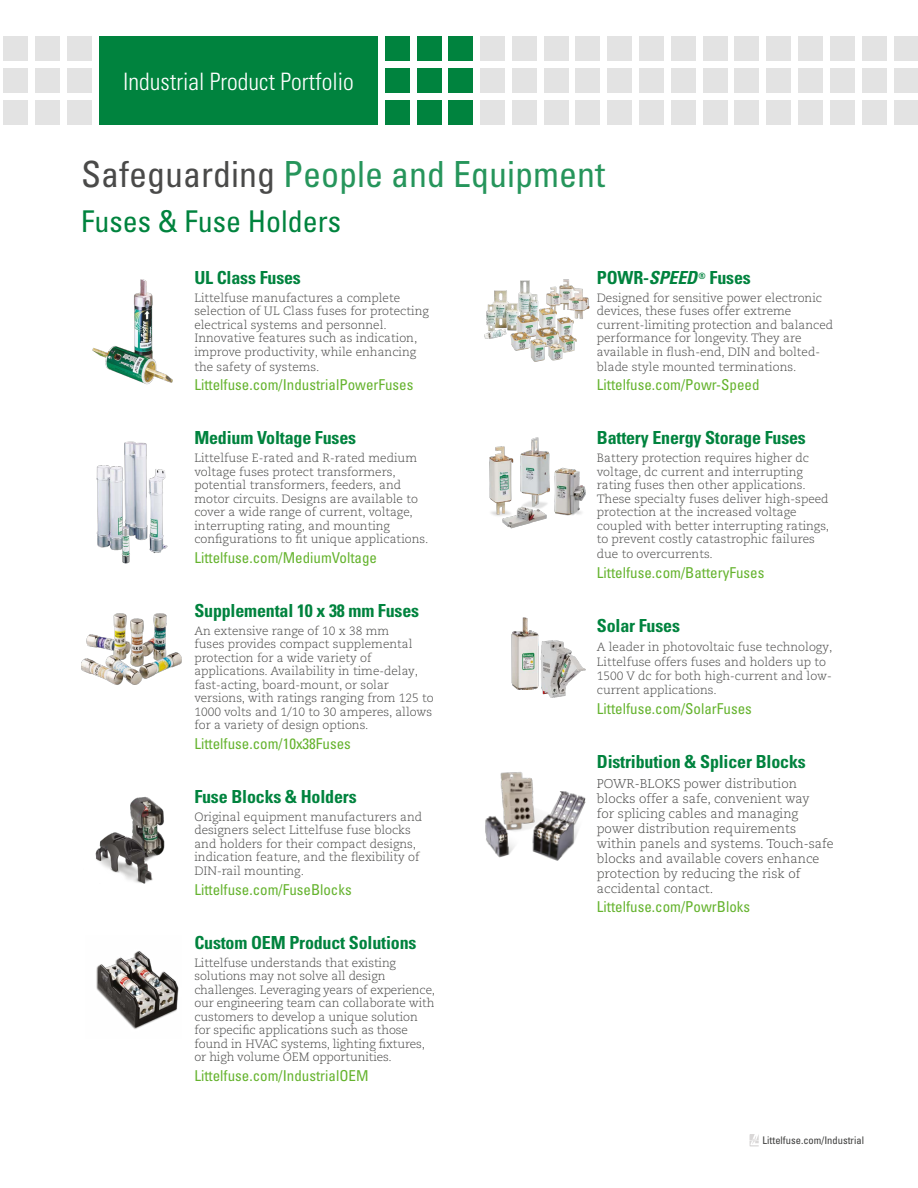
<style>
.page{position:relative;width:918px;height:1188px;background:#fff}
.page>*{position:absolute;margin:0;border:0;box-sizing:border-box;transform-origin:0 0}
.t1{font:condensed 36px "Univers LT Std";color:#26955b}
.t2{font:condensed 30px "Univers LT Std";color:#00833e}
.t3{font:300 condensed 24px "Univers LT Std";color:#fff}
.product_description{font:700 condensed 18px "Univers LT Std";letter-spacing:-.01em;color:#00833e}
.product_description-2{font:condensed 15px "Univers LT Std";color:#65b32e}
.Product_intro{font:300 12.75px/15px "Caecilia LT Pro 45";color:#4a4a49}
.Product_intro-2{font:300 12px/13.5px "Caecilia LT Pro 45";color:#4a4a49}
.FSS{font:condensed 10.5px "Univers LT Std";color:#3c3c3b}
.s1{color:#4a4a49}
.s2{font-style:italic}
</style>
<div class="page">
<div style="left:67px;top:36px;width:25px;height:25px;background:#e3e3e3"></div>
<div style="left:99px;top:36px;width:279px;height:89px;background:#00833e"></div>
<div style="left:385px;top:36px;width:24px;height:25px;background:#00833e"></div>
<div style="left:385px;top:68px;width:24px;height:25px;background:#00833e"></div>
<div style="left:385px;top:100px;width:24px;height:25px;background:#00833e"></div>
<div style="left:417px;top:36px;width:24px;height:25px;background:#00833e"></div>
<div style="left:417px;top:68px;width:24px;height:25px;background:#00833e"></div>
<div style="left:417px;top:100px;width:24px;height:25px;background:#00833e"></div>
<div style="left:449px;top:36px;width:24px;height:25px;background:#00833e"></div>
<div style="left:449px;top:68px;width:24px;height:25px;background:#00833e"></div>
<div style="left:449px;top:100px;width:24px;height:25px;background:#00833e"></div>
<div style="left:480px;top:36px;width:25px;height:25px;background:#e3e3e3"></div>
<div style="left:4px;top:36px;width:24px;height:25px;background:#e3e3e3"></div>
<div style="left:480px;top:68px;width:25px;height:25px;background:#e3e3e3"></div>
<div style="left:4px;top:68px;width:24px;height:25px;background:#e3e3e3"></div>
<div style="left:480px;top:100px;width:25px;height:25px;background:#e3e3e3"></div>
<div style="left:4px;top:100px;width:24px;height:25px;background:#e3e3e3"></div>
<div style="left:512px;top:36px;width:25px;height:25px;background:#e3e3e3"></div>
<div style="left:36px;top:36px;width:24px;height:25px;background:#e3e3e3"></div>
<div style="left:512px;top:68px;width:25px;height:25px;background:#e3e3e3"></div>
<div style="left:36px;top:68px;width:24px;height:25px;background:#e3e3e3"></div>
<div style="left:512px;top:100px;width:25px;height:25px;background:#e3e3e3"></div>
<div style="left:36px;top:100px;width:24px;height:25px;background:#e3e3e3"></div>
<div style="left:544px;top:36px;width:24px;height:25px;background:#e3e3e3"></div>
<div style="left:544px;top:68px;width:24px;height:25px;background:#e3e3e3"></div>
<div style="left:67px;top:68px;width:25px;height:25px;background:#e3e3e3"></div>
<div style="left:544px;top:100px;width:24px;height:25px;background:#e3e3e3"></div>
<div style="left:67px;top:100px;width:25px;height:25px;background:#e3e3e3"></div>
<div style="left:576px;top:36px;width:24px;height:25px;background:#e3e3e3"></div>
<div style="left:576px;top:68px;width:24px;height:25px;background:#e3e3e3"></div>
<div style="left:576px;top:100px;width:24px;height:25px;background:#e3e3e3"></div>
<div style="left:608px;top:36px;width:24px;height:25px;background:#e3e3e3"></div>
<div style="left:608px;top:68px;width:24px;height:25px;background:#e3e3e3"></div>
<div style="left:608px;top:100px;width:24px;height:25px;background:#e3e3e3"></div>
<div style="left:639px;top:36px;width:25px;height:25px;background:#e3e3e3"></div>
<div style="left:639px;top:68px;width:25px;height:25px;background:#e3e3e3"></div>
<div style="left:639px;top:100px;width:25px;height:25px;background:#e3e3e3"></div>
<div style="left:671px;top:36px;width:24px;height:25px;background:#e3e3e3"></div>
<div style="left:671px;top:68px;width:24px;height:25px;background:#e3e3e3"></div>
<div style="left:671px;top:100px;width:24px;height:25px;background:#e3e3e3"></div>
<div style="left:703px;top:36px;width:24px;height:25px;background:#e3e3e3"></div>
<div style="left:703px;top:68px;width:24px;height:25px;background:#e3e3e3"></div>
<div style="left:703px;top:100px;width:24px;height:25px;background:#e3e3e3"></div>
<div style="left:735px;top:36px;width:24px;height:25px;background:#e3e3e3"></div>
<div style="left:735px;top:68px;width:24px;height:25px;background:#e3e3e3"></div>
<div style="left:735px;top:100px;width:24px;height:25px;background:#e3e3e3"></div>
<div style="left:767px;top:36px;width:24px;height:25px;background:#e3e3e3"></div>
<div style="left:767px;top:68px;width:24px;height:25px;background:#e3e3e3"></div>
<div style="left:767px;top:100px;width:24px;height:25px;background:#e3e3e3"></div>
<div style="left:798px;top:36px;width:25px;height:25px;background:#e3e3e3"></div>
<div style="left:798px;top:68px;width:25px;height:25px;background:#e3e3e3"></div>
<div style="left:798px;top:100px;width:25px;height:25px;background:#e3e3e3"></div>
<div style="left:830px;top:36px;width:24px;height:25px;background:#e3e3e3"></div>
<div style="left:830px;top:68px;width:24px;height:25px;background:#e3e3e3"></div>
<div style="left:830px;top:100px;width:24px;height:25px;background:#e3e3e3"></div>
<div style="left:862px;top:36px;width:24px;height:25px;background:#e3e3e3"></div>
<div style="left:894px;top:36px;width:24px;height:25px;background:#e3e3e3"></div>
<div style="left:862px;top:68px;width:24px;height:25px;background:#e3e3e3"></div>
<div style="left:894px;top:68px;width:24px;height:25px;background:#e3e3e3"></div>
<div style="left:862px;top:100px;width:24px;height:25px;background:#e3e3e3"></div>
<div style="left:894px;top:100px;width:24px;height:25px;background:#e3e3e3"></div>
<img style="left:92px;top:279px;width:81px;height:106px">
<img style="left:96px;top:441px;width:72px;height:123px">
<img style="left:81px;top:613px;width:101px;height:72px">
<img style="left:96px;top:951px;width:83px;height:78px">
<img style="left:95px;top:796px;width:70px;height:88px">
<img style="left:485px;top:772px;width:101px;height:89px">
<img style="left:484px;top:279px;width:106px;height:83px">
<img style="left:489px;top:437px;width:96px;height:92px">
<img style="left:541px;top:640px;width:45px;height:58px">
<img style="left:511px;top:617px;width:28px;height:72px">
<svg style="left:750px;top:1134px;width:9px;height:12px"></svg>
<h3 class="t3" style="left:123px;top:67px;width:232px">Industrial Product Portfolio</h3>
<p class="t1" style="left:81px;top:152px;width:525px"><span class="s1">Safeguarding</span> People and Equipment</p>
<p class="t2" style="left:81px;top:203px;width:261px">Fuses &amp; Fuse Holders</p>
<p class="product_description" style="left:194px;top:266px;width:108px">UL Class Fuses</p>
<p class="Product_intro-2" style="left:194px;top:291px;width:236px">Littelfuse manufactures a complete selection of UL Class fuses for protecting electrical systems and personnel.<br>Innovative features such as indication, improve productivity, while enhancing</p>
<p class="Product_intro-2" style="left:194px;top:360px;width:127px">the safety of systems.</p>
<p class="product_description-2" style="left:194px;top:375px;width:221px">Littelfuse.com/IndustrialPowerFuses</p>
<p class="product_description" style="left:194px;top:427px;width:163px">Medium Voltage Fuses</p>
<p class="Product_intro-2" style="left:194px;top:451px;width:236px">Littelfuse E-rated and R-rated medium voltage fuses protect transformers, potential transformers, feeders, and motor circuits. Designs are available to cover a wide range of current, voltage, interrupting rating, and mounting configurations to fit unique applications.</p>
<p class="product_description-2" style="left:194px;top:548px;width:184px">Littelfuse.com/MediumVoltage</p>
<p class="product_description" style="left:194px;top:600px;width:226px">Supplemental 10 x 38 mm Fuses</p>
<p class="Product_intro-2" style="left:194px;top:624px;width:241px">An extensive range of 10 x 38 mm<br>fuses provides compact supplemental protection for a wide variety of applications. Availability in time-delay, fast-acting, board-mount, or solar versions, with ratings ranging from 125 to 1000 volts and 1/10 to 30 amperes, allows for a variety of design options.</p>
<p class="product_description-2" style="left:194px;top:734px;width:158px">Littelfuse.com/10x38Fuses</p>
<p class="product_description" style="left:597px;top:266px;width:155px">POWR-<span class="s2">SPEED</span> <sup>®</sup> Fuses</p>
<p class="Product_intro-2" style="left:597px;top:291px;width:238px">Designed for sensitive power electronic devices, these fuses offer extreme current-limiting protection and balanced performance for longevity. They are available in flush-end, DIN and bolted-</p>
<p class="Product_intro-2" style="left:597px;top:360px;width:201px">blade style mounted terminations.</p>
<p class="product_description-2" style="left:597px;top:375px;width:164px">Littelfuse.com/Powr-Speed</p>
<p class="product_description" style="left:597px;top:427px;width:211px">Battery Energy Storage Fuses</p>
<p class="Product_intro-2" style="left:597px;top:451px;width:234px">Battery protection requires higher dc voltage, dc current and interrupting rating fuses then other applications.<br>These specialty fuses deliver high-speed protection at the increased voltage coupled with better interrupting ratings, to prevent costly catastrophic failures</p>
<p class="Product_intro-2" style="left:597px;top:547px;width:118px">due to overcurrents.</p>
<p class="product_description-2" style="left:597px;top:563px;width:169px">Littelfuse.com/BatteryFuses</p>
<p class="product_description" style="left:597px;top:615px;width:85px">Solar Fuses</p>
<p class="Product_intro-2" style="left:597px;top:640px;width:237px;line-height:14.4px">A leader in photovoltaic fuse technology, Littelfuse offers fuses and holders up to 1500 V dc for both high-current and low&shy;current applications.</p>
<p class="product_description-2" style="left:597px;top:699px;width:156px">Littelfuse.com/SolarFuses</p>
<p class="product_description" style="left:194px;top:786px;width:164px">Fuse Blocks &amp; Holders</p>
<p class="Product_intro-2" style="left:194px;top:810px;width:229px">Original equipment manufacturers and designers select Littelfuse fuse blocks and holders for their compact designs, indication feature, and the flexibility of DIN-rail mounting.</p>
<p class="product_description-2" style="left:194px;top:880px;width:159px">Littelfuse.com/FuseBlocks</p>
<p class="product_description" style="left:194px;top:931px;width:224px">Custom OEM Product Solutions</p>
<p class="Product_intro-2" style="left:194px;top:955px;width:242px">Littelfuse understands that existing solutions may not solve all design challenges. Leveraging years of experience, our engineering team can collaborate with customers to develop a unique solution for specific applications such as those found in HVAC systems, lighting fixtures, or high volume OEM opportunities.</p>
<p class="product_description-2" style="left:194px;top:1066px;width:176px">Littelfuse.com/IndustrialOEM</p>
<p class="product_description" style="left:597px;top:751px;width:210px">Distribution &amp; Splicer Blocks</p>
<p class="Product_intro" style="left:597px;top:775px;width:238px">POWR-BLOKS power distribution blocks offer a safe, convenient way<br>for splicing cables and managing power distribution requirements within panels and systems. Touch-safe blocks and available covers enhance protection by reducing the risk of accidental contact.</p>
<p class="product_description-2" style="left:597px;top:897px;width:155px">Littelfuse.com/PowrBloks</p>
<p class="FSS" style="left:763px;top:1134px;width:103px">Littelfuse.com/Industrial</p>
</div>
